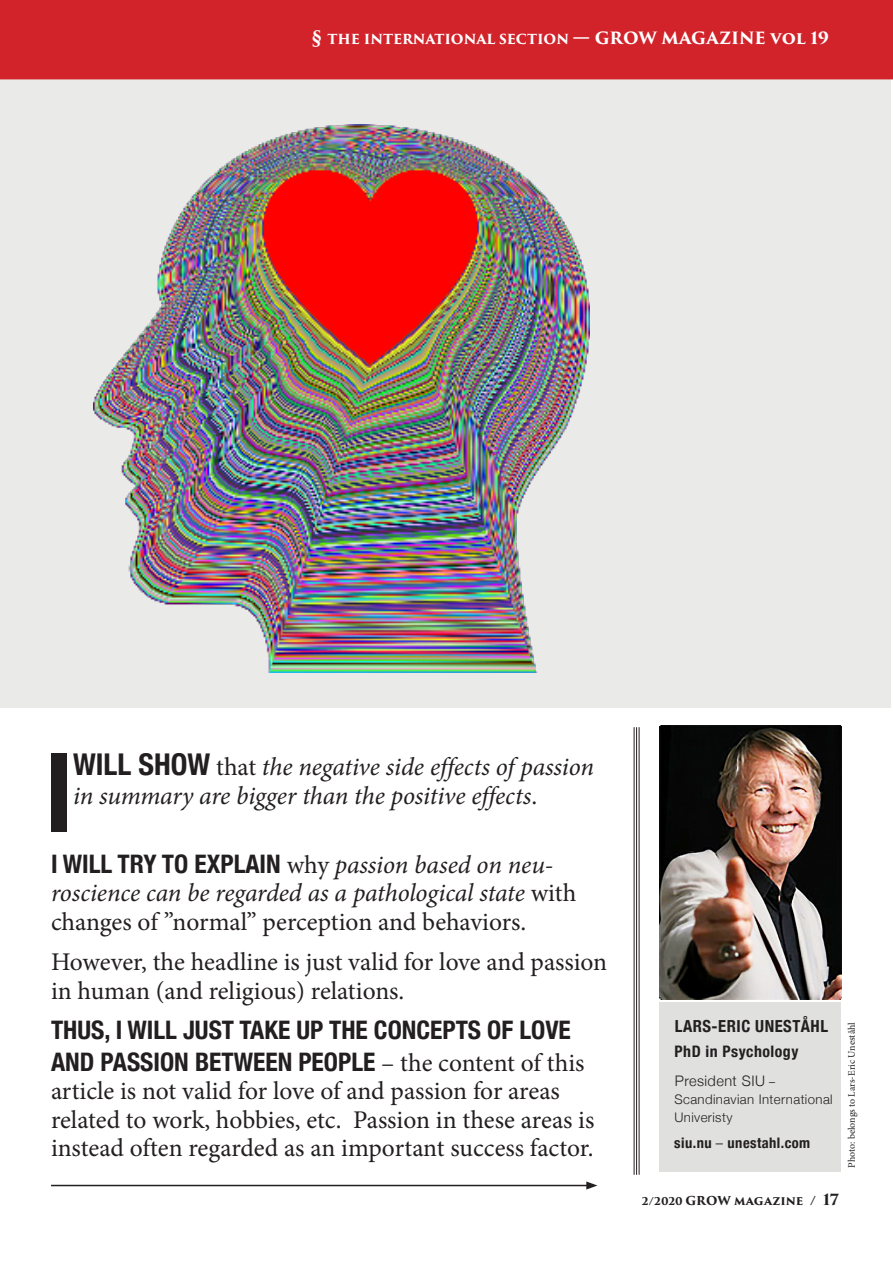
<style>
.page{position:relative;width:893px;height:1263px;background:#fff}
.page>*{position:absolute;margin:0;border:0;box-sizing:border-box;transform-origin:0 0}
.t1{font:700 condensed 109.8px "Helvetica Neue";color:#231f20}
.t2{font:25.5px/28.5px "Minion Pro";letter-spacing:-.005em;color:#231f20}
.t3{font:italic 25.5px/28.5px "Minion Pro";letter-spacing:-.005em;color:#231f20}
.t4{font:700 condensed 25.5px/31.5px "Helvetica Neue";color:#231f20}
.t5{font:700 condensed 16.65px "Helvetica Neue";letter-spacing:.03em;color:#231f20}
.t6{font:700 condensed 15.9px "Helvetica Neue";letter-spacing:.03em;color:#231f20}
.t7{font:700 condensed 14.55px "Helvetica Neue";letter-spacing:.03em;color:#231f20}
.t8{font:300 14.55px "Helvetica Neue";letter-spacing:.03em;color:#231f20}
.t9{font:700 13.5px "Trajan Pro 3";letter-spacing:-.005em;color:#fff}
.t10{font:300 13.2px/18px "Helvetica Neue";letter-spacing:.03em;color:#231f20}
.t11{font:700 12px "Trajan Pro 3";letter-spacing:-.005em;color:#231f20}
.t12{font:9.9px "Minion Pro";letter-spacing:-.005em;color:#231f20}
.s1{font-size:18px}
.s2{font-size:16.5px}
.s3{font-family:"Helvetica Neue";font-weight:700;font-style:normal;font-stretch:condensed;font-size:30px}
.s4{font-style:normal}
.s5{font-family:"Helvetica Neue";font-weight:700;font-style:normal;font-stretch:condensed}
.s6{font-family:"Minion Pro";font-weight:400;font-stretch:normal}
.s7{font-size:11.85px}
.s8{font-weight:300;font-stretch:normal}
.s9{font-size:10.5px}
.s10{font-size:15px}
</style>
<div class="page">
<div style="left:659px;top:1001px;width:182px;height:170px;background:#e0e0df"></div>
<img style="left:659px;top:726px;width:183px;height:274px">
<hr style="left:51px;top:1185px;width:538px;height:1px;background:#231f20">
<svg style="left:586px;top:1181px;width:11px;height:8px"></svg>
<hr style="left:639px;top:727px;width:1px;height:448px;background:#231f20">
<hr style="left:636px;top:727px;width:1px;height:448px;background:#231f20">
<hr style="left:634px;top:727px;width:1px;height:448px;background:#231f20">
<div style="left:0;top:75px;width:891px;height:633px;background:#eaebe8"></div>
<div style="left:0;top:0;width:893px;height:79px;background:#d2222a"></div>
<img style="left:93px;top:125px;width:497px;height:547px">
<p class="t9" style="left:312px;top:29px;width:519px"><span class="s1">§</span> THE INTERNATIONAL SECTION <span class="s1">—</span> <span class="s2">GROW MAGAZINE vol 19</span></p>
<p class="t1" style="left:45px;top:702px;width:30px">I</p>
<p class="t3" style="left:73px;top:753px;width:522px"><span class="s3">WILL SHOW</span> <span class="s4">that</span> the negative side effects of passion in summary are bigger than the positive effects<span class="s4">.</span></p>
<p class="t3" style="left:51px;top:850px;width:527px"><span class="s5">I WILL TRY TO EXPLAIN</span> <span class="s4">why</span> passion based on neu&shy;roscience can be regarded as a pathological state <span class="s4">with changes of ”normal” perception and behaviors.</span></p>
<p class="t2" style="left:51px;top:948px;width:558px">However, the headline is just valid for love and passion in human (and religious) relations.</p>
<p class="t4" style="left:51px;top:1012px;width:535px">THUS, I WILL JUST TAKE UP THE CONCEPTS OF LOVE<br>AND PASSION BETWEEN PEOPLE <span class="s6">– the content of this</span></p>
<p class="t2" style="left:51px;top:1077px;width:545px">article is not valid for love of and passion for areas related to work, hobbies, etc. Passion in these areas is instead often regarded as an important success factor.</p>
<p class="t5" style="left:675px;top:1012px;width:155px">LARS-ERIC UNESTÅHL</p>
<p class="t6" style="left:675px;top:1038px;width:125px">PhD in Psychology</p>
<p class="t8" style="left:675px;top:1069px;width:102px">President SIU <span class="s7">‒</span></p>
<p class="t10" style="left:674px;top:1089px;width:160px">Scandinavian International<br>Univeristy</p>
<p class="t7" style="left:674px;top:1131px;width:138px">siu.nu <span class="s8">‒</span> unestahl.com</p>
<p class="t12" style="left:845px;top:1167px;width:147px;rotate:-90deg">Photo: belongs to Lars-Eric Uneståhl</p>
<p class="t11" style="left:642px;top:1192px;width:199px"><span class="s9">2/2020</span> GROW magazine / <span class="s10">17</span></p>
</div>
